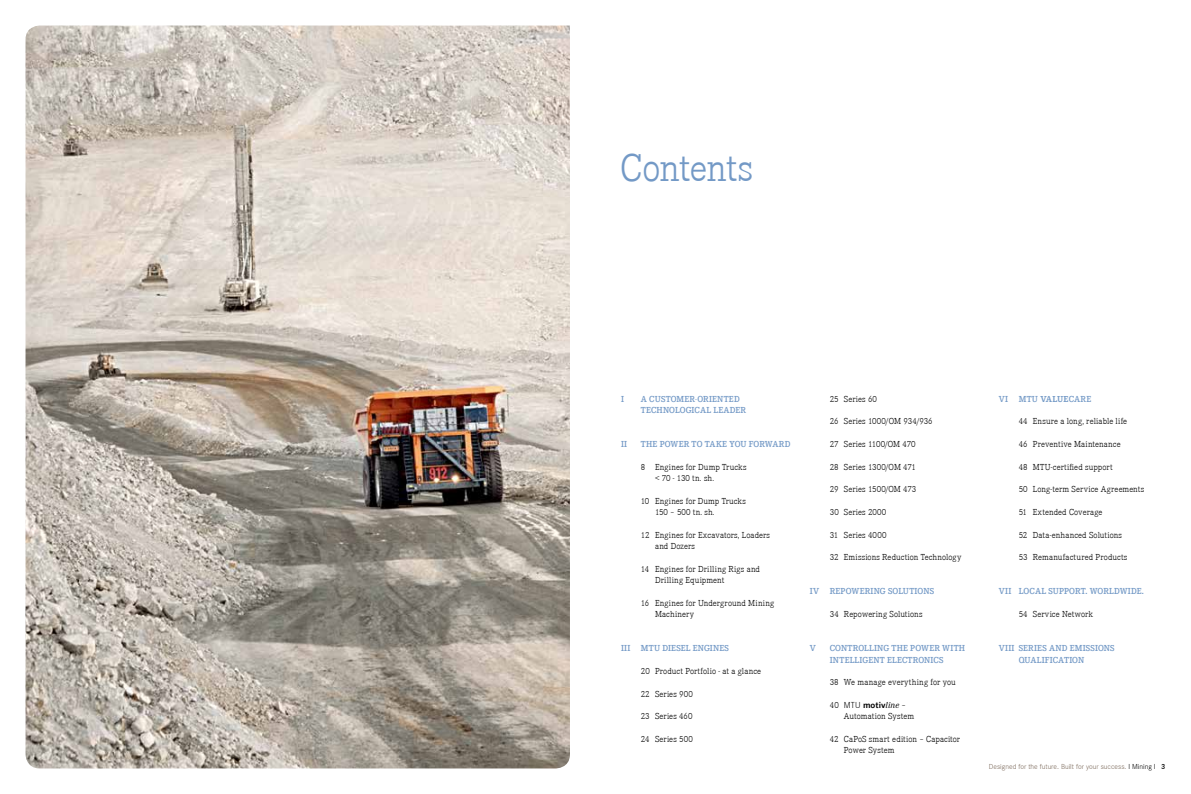
<style>
.page{position:relative;width:1191px;height:794px;background:#fff}
.page>*{position:absolute;margin:0;border:0;box-sizing:border-box;transform-origin:0 0}
.t1{font:300 40px "Corporate E";letter-spacing:-.02em;color:#7399c6}
.t2{font:300 9px/11.3px "Corporate E";letter-spacing:.015em;color:#000}
.t3{font:600 9px/11.3px "Corporate E";letter-spacing:.02em;color:#7399c6}
.t4{font:700 9px "Corporate S";letter-spacing:.01em;color:#000}
.t5{font:700 9px "Corporate E";letter-spacing:.005em;color:#7399c6}
.t6{font:300 7.5px "Corporate S";letter-spacing:.005em;color:#7c6a5b}
.s1{font-family:"Corporate E";font-weight:300}
.s2{font-weight:300}
.s3{font-family:"Corporate A";font-weight:400;font-style:italic}
.s4{font-weight:600}
.s5{color:#000}
.s6{font-weight:600;color:#000}
</style>
<div class="page">
<img style="left:26px;top:26px;width:544px;height:742px">
<h1 class="t1" style="left:620px;top:141px;width:134px">Contents</h1>
<p class="t3" style="left:621px;top:392px;width:4px">I</p>
<p class="t3" style="left:641px;top:392px;width:107px">A CUSTOMER-ORIENTED<br>TECHNOLOGICAL LEADER</p>
<p class="t3" style="left:621px;top:438px;width:8px">II</p>
<p class="t3" style="left:641px;top:438px;width:151px">THE POWER TO TAKE YOU FORWARD</p>
<p class="t2" style="left:655px;top:460px;width:93px;text-indent:-14px">8 Engines for Dump Trucks &lt; 70 - 130 tn. sh.</p>
<p class="t2" style="left:655px;top:495px;width:92px;text-indent:-14px">10 Engines for Dump Trucks<br>150 – 500 tn. sh.</p>
<p class="t2" style="left:655px;top:529px;width:116px;text-indent:-14px">12 Engines for Excavators, Loaders and Dozers</p>
<p class="t2" style="left:655px;top:563px;width:107px;text-indent:-14px">14 Engines for Drilling Rigs and<br>Drilling Equipment</p>
<p class="t2" style="left:655px;top:597px;width:121px;text-indent:-14px">16 Engines for Underground Mining<br>Machinery</p>
<p class="t3" style="left:621px;top:642px;width:18px">III MTU</p>
<p class="t3" style="left:662px;top:642px;width:15px">DIESEL</p>
<p class="t3" style="left:693px;top:642px;width:38px">ENGINES</p>
<p class="t2" style="left:641px;top:665px;width:122px">20 Product Portfolio - at a glance</p>
<p class="t2" style="left:641px;top:687px;width:53px">22 Series 900</p>
<p class="t2" style="left:641px;top:710px;width:53px">23 Series 460</p>
<p class="t2" style="left:641px;top:733px;width:53px">24 Series 500</p>
<p class="t2" style="left:829px;top:392px;width:49px">25 Series 60</p>
<p class="t2" style="left:829px;top:415px;width:104px">26 Series 1000/OM 934/936</p>
<p class="t2" style="left:829px;top:438px;width:87px">27 Series 1100/OM 470</p>
<p class="t2" style="left:829px;top:461px;width:88px">28 Series 1300/OM 471</p>
<p class="t2" style="left:829px;top:483px;width:88px">29 Series 1500/OM 473</p>
<p class="t2" style="left:829px;top:506px;width:58px">30 Series 2000</p>
<p class="t2" style="left:829px;top:529px;width:58px">31 Series 4000</p>
<p class="t2" style="left:829px;top:551px;width:133px">32 Emissions Reduction Technology</p>
<p class="t3" style="left:810px;top:585px;width:126px">IV REPOWERING SOLUTIONS</p>
<p class="t2" style="left:829px;top:608px;width:94px">34 Repowering Solutions</p>
<p class="t3" style="left:810px;top:642px;width:8px">V</p>
<p class="t3" style="left:829px;top:642px;width:137px">CONTROLLING THE POWER WITH<br>INTELLIGENT ELECTRONICS</p>
<p class="t2" style="left:829px;top:676px;width:128px">38 We manage everything for you</p>
<p class="t4" style="left:829px;top:699px;width:78px"><span class="s1">40</span> <span class="s2">MTU</span> motiv<span class="s3">line</span> <span class="s1">–</span></p>
<p class="t2" style="left:844px;top:710px;width:72px">Automation System</p>
<p class="t2" style="left:844px;top:733px;width:118px;text-indent:-14px">42 CaPoS smart edition – Capacitor<br>Power System</p>
<p class="t3" style="left:998px;top:392px;width:28px">VI MTU</p>
<p class="t5" style="left:1040px;top:393px;width:47px">VALUE<span class="s4">CARE</span></p>
<p class="t2" style="left:1018px;top:415px;width:110px">44 Ensure a long, reliable life</p>
<p class="t2" style="left:1018px;top:438px;width:104px">46 Preventive Maintenance</p>
<p class="t2" style="left:1018px;top:461px;width:95px">48 MTU-certified support</p>
<p class="t2" style="left:1018px;top:483px;width:127px">50 Long-term Service Agreements</p>
<p class="t2" style="left:1018px;top:506px;width:85px">51 Extended Coverage</p>
<p class="t2" style="left:1018px;top:529px;width:105px">52 Data-enhanced Solutions</p>
<p class="t2" style="left:1018px;top:551px;width:110px">53 Remanufactured Products</p>
<p class="t3" style="left:998px;top:585px;width:20px">VII LOC</p>
<p class="t3" style="left:1035px;top:585px;width:20px">AL SUPPORT</p>
<p class="t3" style="left:1085px;top:585px;width:12px">. WORLDW</p>
<p class="t3" style="left:1128px;top:585px;width:17px">IDE.</p>
<p class="t2" style="left:1018px;top:608px;width:76px">54 Service Network</p>
<p class="t3" style="left:1018px;top:642px;width:86px;text-indent:-20px">VIII SERIES AND EMISSIONS<br>QUALIFICATION</p>
<p class="t6" style="left:988px;top:761px;width:178px">Designed for the future. Built for your success. <span class="s5">I Mining I</span> <span class="s6">3</span></p>
</div>
